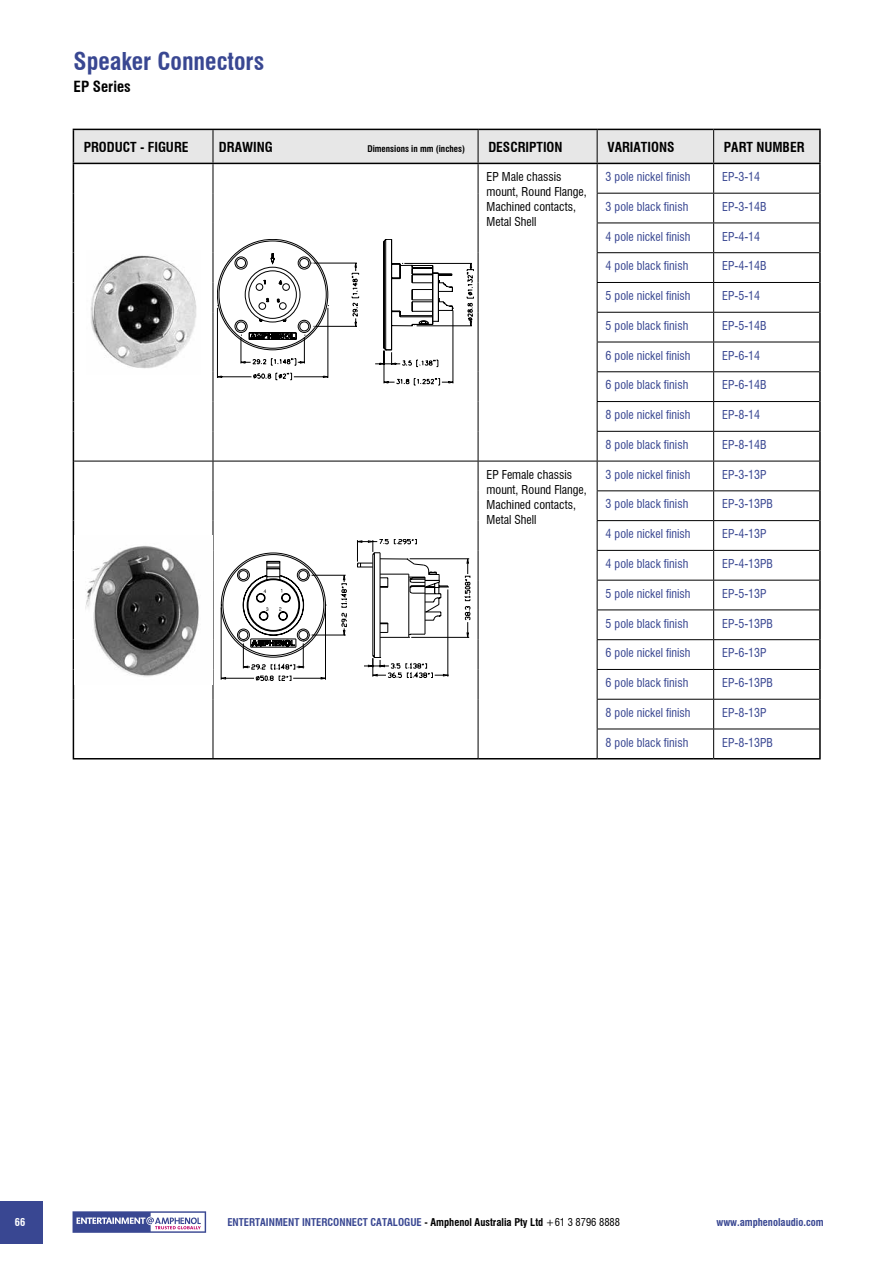
<style>
.page{position:relative;width:893px;height:1263px;background:#fff}
.page>*{position:absolute;margin:0;border:0;box-sizing:border-box;transform-origin:0 0}
.t1{font:700 condensed 24px "Swiss 721 BT";color:#394792}
.t2{font:700 condensed 15px "Swiss 721 BT";color:#000}
.t3{font:700 condensed 13.5px "Swiss 721 BT";color:#000}
.t4{font:condensed 12px "Swiss 721 BT";color:#394792}
.t5{font:condensed 12px/15px "Swiss 721 BT";color:#000}
.t6{font:700 condensed 10.5px "Swiss 721 BT";color:#394792}
.t7{font:700 condensed 10.5px "Swiss 721 BT";color:#fff}
.t8{font:700 condensed 9px "Swiss 721 BT";color:#000}
.s1{color:#000}
.s2{font-weight:400;color:#000}
</style>
<div class="page">
<div style="left:0;top:1201px;width:43px;height:42px;background:#394792"></div>
<svg style="left:73px;top:1211px;width:133px;height:22px"></svg>
<hr style="left:714px;top:129px;width:107px;height:1px;background:#000">
<hr style="left:819px;top:130px;width:2px;height:33px;background:#000">
<hr style="left:714px;top:163px;width:107px;height:1px;background:#000">
<hr style="left:819px;top:164px;width:2px;height:29px;background:#000">
<hr style="left:819px;top:193px;width:2px;height:30px;background:#000">
<hr style="left:819px;top:223px;width:2px;height:30px;background:#000">
<hr style="left:819px;top:253px;width:2px;height:29px;background:#000">
<hr style="left:819px;top:282px;width:2px;height:30px;background:#000">
<hr style="left:819px;top:312px;width:2px;height:30px;background:#000">
<hr style="left:819px;top:342px;width:2px;height:30px;background:#000">
<hr style="left:819px;top:372px;width:2px;height:29px;background:#000">
<hr style="left:819px;top:401px;width:2px;height:30px;background:#000">
<hr style="left:819px;top:431px;width:2px;height:30px;background:#000">
<hr style="left:819px;top:461px;width:2px;height:30px;background:#000">
<hr style="left:819px;top:491px;width:2px;height:30px;background:#000">
<hr style="left:819px;top:521px;width:2px;height:29px;background:#000">
<hr style="left:819px;top:550px;width:2px;height:30px;background:#000">
<hr style="left:819px;top:580px;width:2px;height:30px;background:#000">
<hr style="left:819px;top:610px;width:2px;height:30px;background:#000">
<hr style="left:819px;top:640px;width:2px;height:29px;background:#000">
<hr style="left:819px;top:669px;width:2px;height:30px;background:#000">
<hr style="left:819px;top:699px;width:2px;height:30px;background:#000">
<hr style="left:819px;top:729px;width:2px;height:29px;background:#000">
<hr style="left:73px;top:758px;width:140px;height:1px;background:#000">
<hr style="left:213px;top:758px;width:265px;height:1px;background:#000">
<hr style="left:478px;top:758px;width:119px;height:1px;background:#000">
<hr style="left:714px;top:758px;width:107px;height:1px;background:#000">
<hr style="left:597px;top:758px;width:117px;height:1px;background:#000">
<svg style="left:73px;top:129px;width:747px;height:629px"></svg>
<h1 class="t1" style="left:74px;top:47px;width:192px">Speaker Connectors</h1>
<p class="t2" style="left:74px;top:77px;width:59px">EP Series</p>
<p class="t3" style="left:84px;top:139px;width:106px">PRODUCT - FIGURE</p>
<p class="t3" style="left:219px;top:139px;width:55px">DRAWING</p>
<p class="t8" style="left:367px;top:143px;width:99px">Dimensions in mm (inches)</p>
<p class="t3" style="left:488px;top:139px;width:76px">DESCRIPTION</p>
<p class="t3" style="left:607px;top:139px;width:69px">VARIATIONS</p>
<p class="t3" style="left:724px;top:139px;width:82px">PART NUMBER</p>
<p class="t5" style="left:487px;top:169px;width:102px">EP Male chassis mount, Round Flange,<br>Machined contacts,<br>Metal Shell</p>
<p class="t4" style="left:606px;top:169px;width:86px">3 pole nickel finish</p>
<p class="t4" style="left:722px;top:169px;width:40px">EP-3-14</p>
<p class="t4" style="left:606px;top:199px;width:84px">3 pole black finish</p>
<p class="t4" style="left:722px;top:199px;width:46px">EP-3-14B</p>
<p class="t4" style="left:606px;top:229px;width:86px">4 pole nickel finish</p>
<p class="t4" style="left:722px;top:229px;width:40px">EP-4-14</p>
<p class="t4" style="left:606px;top:259px;width:84px">4 pole black finish</p>
<p class="t4" style="left:722px;top:259px;width:46px">EP-4-14B</p>
<p class="t4" style="left:606px;top:288px;width:86px">5 pole nickel finish</p>
<p class="t4" style="left:722px;top:288px;width:40px">EP-5-14</p>
<p class="t4" style="left:606px;top:318px;width:84px">5 pole black finish</p>
<p class="t4" style="left:722px;top:318px;width:46px">EP-5-14B</p>
<p class="t4" style="left:606px;top:348px;width:86px">6 pole nickel finish</p>
<p class="t4" style="left:722px;top:348px;width:40px">EP-6-14</p>
<p class="t4" style="left:606px;top:378px;width:84px">6 pole black finish</p>
<p class="t4" style="left:722px;top:378px;width:46px">EP-6-14B</p>
<p class="t4" style="left:606px;top:408px;width:86px">8 pole nickel finish</p>
<p class="t4" style="left:722px;top:408px;width:40px">EP-8-14</p>
<p class="t4" style="left:606px;top:437px;width:84px">8 pole black finish</p>
<p class="t4" style="left:722px;top:437px;width:46px">EP-8-14B</p>
<p class="t5" style="left:487px;top:467px;width:102px">EP Female chassis mount, Round Flange,<br>Machined contacts,<br>Metal Shell</p>
<p class="t4" style="left:606px;top:467px;width:86px">3 pole nickel finish</p>
<p class="t4" style="left:722px;top:467px;width:46px">EP-3-13P</p>
<p class="t4" style="left:606px;top:497px;width:84px">3 pole black finish</p>
<p class="t4" style="left:722px;top:497px;width:52px">EP-3-13PB</p>
<p class="t4" style="left:606px;top:527px;width:86px">4 pole nickel finish</p>
<p class="t4" style="left:722px;top:527px;width:46px">EP-4-13P</p>
<p class="t4" style="left:606px;top:556px;width:84px">4 pole black finish</p>
<p class="t4" style="left:722px;top:556px;width:52px">EP-4-13PB</p>
<p class="t4" style="left:606px;top:586px;width:86px">5 pole nickel finish</p>
<p class="t4" style="left:722px;top:586px;width:46px">EP-5-13P</p>
<p class="t4" style="left:606px;top:616px;width:84px">5 pole black finish</p>
<p class="t4" style="left:722px;top:616px;width:52px">EP-5-13PB</p>
<p class="t4" style="left:606px;top:646px;width:86px">6 pole nickel finish</p>
<p class="t4" style="left:722px;top:646px;width:46px">EP-6-13P</p>
<p class="t4" style="left:606px;top:675px;width:84px">6 pole black finish</p>
<p class="t4" style="left:722px;top:675px;width:52px">EP-6-13PB</p>
<p class="t4" style="left:606px;top:705px;width:86px">8 pole nickel finish</p>
<p class="t4" style="left:722px;top:705px;width:46px">EP-8-13P</p>
<p class="t4" style="left:606px;top:735px;width:84px">8 pole black finish</p>
<p class="t4" style="left:722px;top:735px;width:52px">EP-8-13PB</p>
<p class="t7" style="left:15px;top:1216px;width:12px">66</p>
<p class="t6" style="left:227px;top:1216px;width:394px">ENTERTAINMENT INTERCONNECT CATALOGUE <span class="s1">- Amphenol Australia Pty Ltd</span> <span class="s2">+61 3 8796 8888</span></p>
<p class="t6" style="left:716px;top:1216px;width:109px">www.amphenolaudio.com</p>
</div>
